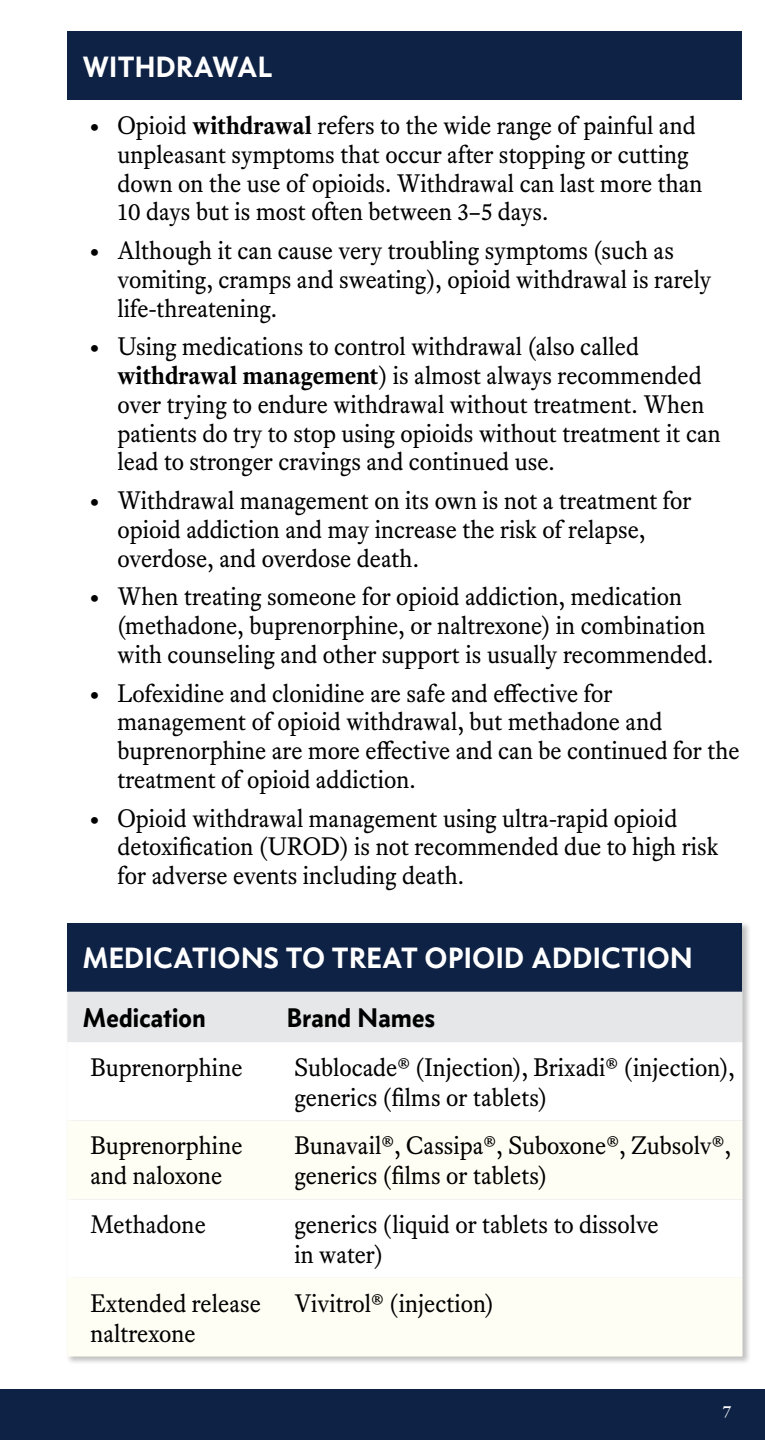
<style>
.page{position:relative;width:765px;height:1440px;background:#fff}
.page>*{position:absolute;margin:0;border:0;box-sizing:border-box;transform-origin:0 0}
.t1{font:700 30px "Concourse T3";letter-spacing:.01em;color:#fff}
.t2{font:700 27.5px "Concourse T3";letter-spacing:.01em;color:#000}
.t3{font:25px/28.8px "Equity Text B";color:#000}
.t4{font:600 17.5px "Garamond Premr Pro";color:#fff}
.s1{font-weight:700}
</style>
<div class="page">
<div style="left:0;top:1389px;width:765px;height:51px;background:#0e2245"></div>
<div style="left:66px;top:921px;width:685px;height:444px;background:#000;opacity:.25"></div>
<div style="left:68px;top:923px;width:674px;height:69px;background:#0e2245"></div>
<div style="left:68px;top:992px;width:674px;height:50px;background:#e6e7e8"></div>
<svg style="left:68px;top:1042px;width:674px;height:79px"></svg>
<svg style="left:68px;top:1121px;width:674px;height:236px;fill:#fffef4"></svg>
<div style="left:68px;top:31px;width:674px;height:69px;background:#0e2245"></div>
<p class="t1" style="left:83px;top:48px;width:191px">WITHDRAWAL</p>
<p class="t3" style="left:118px;top:111px;width:587px;text-indent:-30px">• Opioid <span class="s1">withdrawal</span> refers to the wide range of painful and unpleasant symptoms that occur after stopping or cutting down on the use of opioids. Withdrawal can last more than 10 days but is most often between 3–5 days.</p>
<p class="t3" style="left:118px;top:236px;width:595px;text-indent:-30px">• Although it can cause very troubling symptoms (such as vomiting, cramps and sweating), opioid withdrawal is rarely life-threatening.</p>
<p class="t3" style="left:118px;top:333px;width:605px;text-indent:-30px">• Using medications to control withdrawal (also called <span class="s1">withdrawal management</span>) is almost always recommended over trying to endure withdrawal without treatment. When patients do try to stop using opioids without treatment it can lead to stronger cravings and continued use.</p>
<p class="t3" style="left:118px;top:486px;width:576px;text-indent:-30px">• Withdrawal management on its own is not a treatment for opioid addiction and may increase the risk of relapse, overdose, and overdose death.</p>
<p class="t3" style="left:118px;top:583px;width:598px;text-indent:-30px">• When treating someone for opioid addiction, medication (methadone, buprenorphine, or naltrexone) in combination with counseling and other support is usually recommended.</p>
<p class="t3" style="left:118px;top:679px;width:624px;text-indent:-30px">• Lofexidine and clonidine are safe and effective for management of opioid withdrawal, but methadone and buprenorphine are more effective and can be continued for the treatment of opioid addiction.</p>
<p class="t3" style="left:118px;top:804px;width:602px;text-indent:-30px">• Opioid withdrawal management using ultra-rapid opioid detoxification (UROD) is not recommended due to high risk for adverse events including death.</p>
<p class="t1" style="left:83px;top:940px;width:611px">MEDICATIONS TO TREAT OPIOID ADDICTION</p>
<p class="t2" style="left:83px;top:1001px;width:124px">Medication</p>
<p class="t2" style="left:287px;top:1001px;width:149px">Brand Names</p>
<p class="t3" style="left:90px;top:1053px;width:154px">Buprenorphine</p>
<p class="t3" style="left:294px;top:1052px;width:442px;line-height:30px">Sublocade® (Injection), Brixadi® (injection), generics (films or tablets)</p>
<p class="t3" style="left:90px;top:1131px;width:154px;line-height:30px">Buprenorphine and naloxone</p>
<p class="t3" style="left:294px;top:1131px;width:438px;line-height:30px">Bunavail®, Cassipa®, Suboxone®, Zubsolv®, generics (films or tablets)</p>
<p class="t3" style="left:90px;top:1210px;width:117px">Methadone</p>
<p class="t3" style="left:294px;top:1210px;width:366px;line-height:30px">generics (liquid or tablets to dissolve in water)</p>
<p class="t3" style="left:90px;top:1288px;width:172px;line-height:30px">Extended release naltrexone</p>
<p class="t3" style="left:294px;top:1289px;width:201px">Vivitrol® (injection)</p>
<p class="t4" style="left:723px;top:1401px;width:10px">7</p>
</div>
